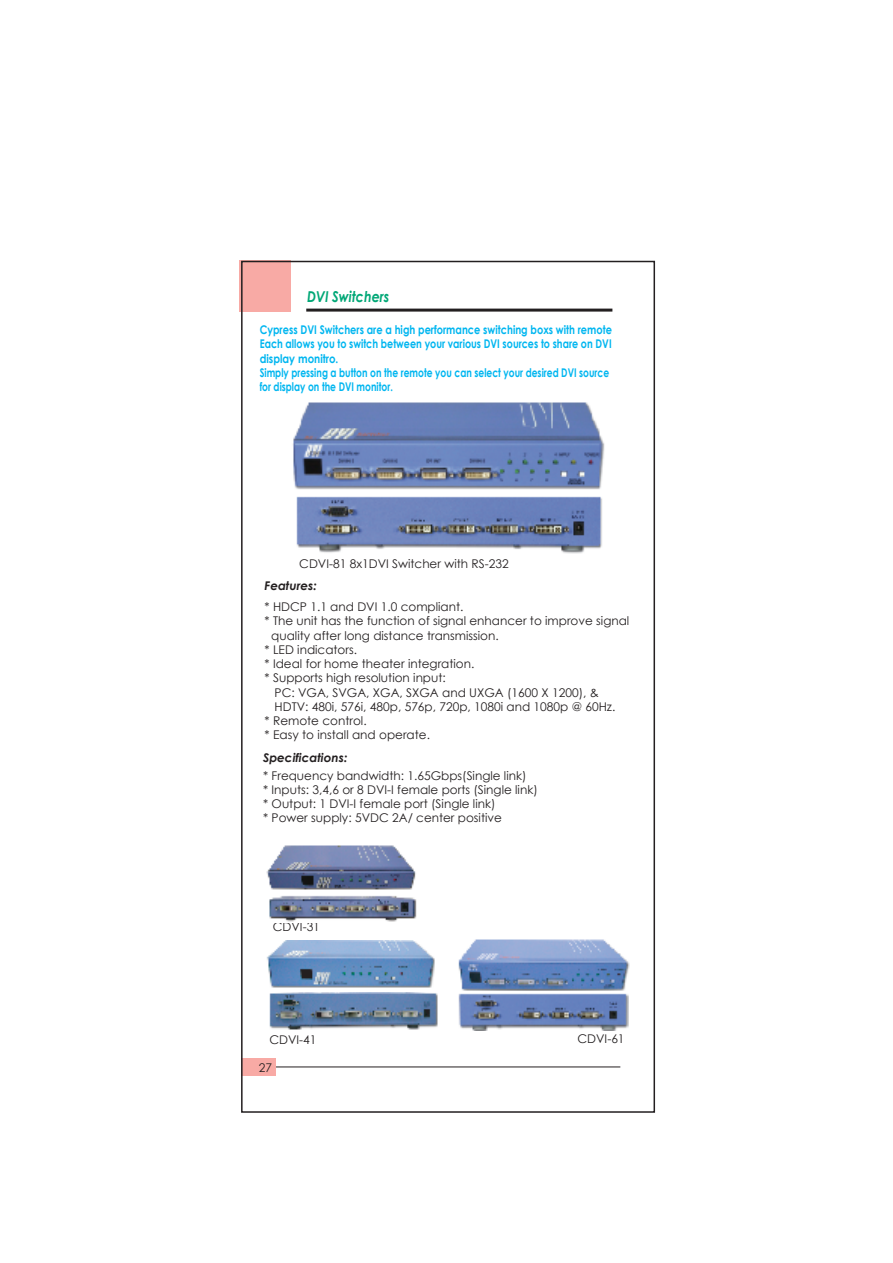
<style>
.page{position:relative;width:893px;height:1263px;background:#fff}
.page>*{position:absolute;margin:0;border:0;box-sizing:border-box;transform-origin:0 0}
.t1{font:italic 700 15px "Century Gothic";color:#00a776;scale:.85 1}
.t2{font:12px/14.2px "Century Gothic";color:#231f20}
.t3{font:700 12px/14.2px "Century Gothic";color:#00b6f0;scale:.82 1}
.t4{font:italic 700 12px "Century Gothic";color:#231f20}
</style>
<div class="page">
<img style="left:266px;top:845px;width:150px;height:45px">
<div style="left:240px;top:260px;width:51px;height:51px;background:#f8aaa5"></div>
<hr style="left:306px;top:309px;width:306px;height:3px;background:#231f20">
<hr style="left:274px;top:1067px;width:346px;height:1px;background:#231f20">
<div style="left:242px;top:1059px;width:34px;height:17px;background:#f8aaa5"></div>
<img style="left:269px;top:895px;width:148px;height:27px">
<div style="left:241px;top:261px;width:414px;height:852px;border:2px solid #231f20"></div>
<img style="left:293px;top:402px;width:312px;height:88px">
<img style="left:296px;top:496px;width:306px;height:58px">
<img style="left:266px;top:940px;width:169px;height:48px">
<img style="left:269px;top:993px;width:169px;height:37px">
<img style="left:458px;top:939px;width:172px;height:52px">
<img style="left:458px;top:993px;width:170px;height:37px">
<p class="t1" style="left:307px;top:285px;width:98px">DVI Switchers</p>
<p class="t3" style="left:260px;top:322px;width:431px">Cypress DVI Switchers are a high performance switching boxs with remote Each allows you to switch between your various DVI sources to share on DVI display monitro.<br>Simply pressing a button on the remote you can select your desired DVI source for display on the DVI monitor.</p>
<p class="t2" style="left:299px;top:556px;width:211px">CDVI-81 8x1DVI Switcher with RS-232</p>
<p class="t4" style="left:265px;top:576px;width:54px">Features:</p>
<p class="t2" style="left:265px;top:599px;width:200px">* HDCP 1.1 and DVI 1.0 compliant.</p>
<p class="t2" style="left:265px;top:614px;width:366px">* The unit has the function of signal enhancer to improve signal</p>
<p class="t2" style="left:271px;top:628px;width:229px">quality after long distance transmission.</p>
<p class="t2" style="left:265px;top:642px;width:94px">* LED indicators.</p>
<p class="t2" style="left:265px;top:656px;width:211px">* Ideal for home theater integration.</p>
<p class="t2" style="left:265px;top:671px;width:183px">* Supports high resolution input:</p>
<p class="t2" style="left:275px;top:685px;width:326px">PC: VGA, SVGA, XGA, SXGA and UXGA (1600 X 1200), &amp;</p>
<p class="t2" style="left:275px;top:699px;width:342px">HDTV: 480i, 576i, 480p, 576p, 720p, 1080i and 1080p @ 60Hz.</p>
<p class="t2" style="left:265px;top:713px;width:104px">* Remote control.</p>
<p class="t2" style="left:265px;top:728px;width:167px">* Easy to install and operate.</p>
<p class="t4" style="left:263px;top:748px;width:86px">Specifications:</p>
<p class="t2" style="left:263px;top:768px;width:276px">* Frequency bandwidth: 1.65Gbps(Single link)<br>* Inputs: 3,4,6 or 8 DVI-I female ports (Single link) * Output: 1 DVI-I female port (Single link)<br>* Power supply: 5VDC 2A/ center positive</p>
<p class="t2" style="left:273px;top:920px;width:49px">CDVI-31</p>
<p class="t2" style="left:269px;top:1032px;width:49px">CDVI-41</p>
<p class="t2" style="left:577px;top:1032px;width:49px">CDVI-61</p>
<p class="t2" style="left:259px;top:1060px;width:15px">27</p>
</div>
